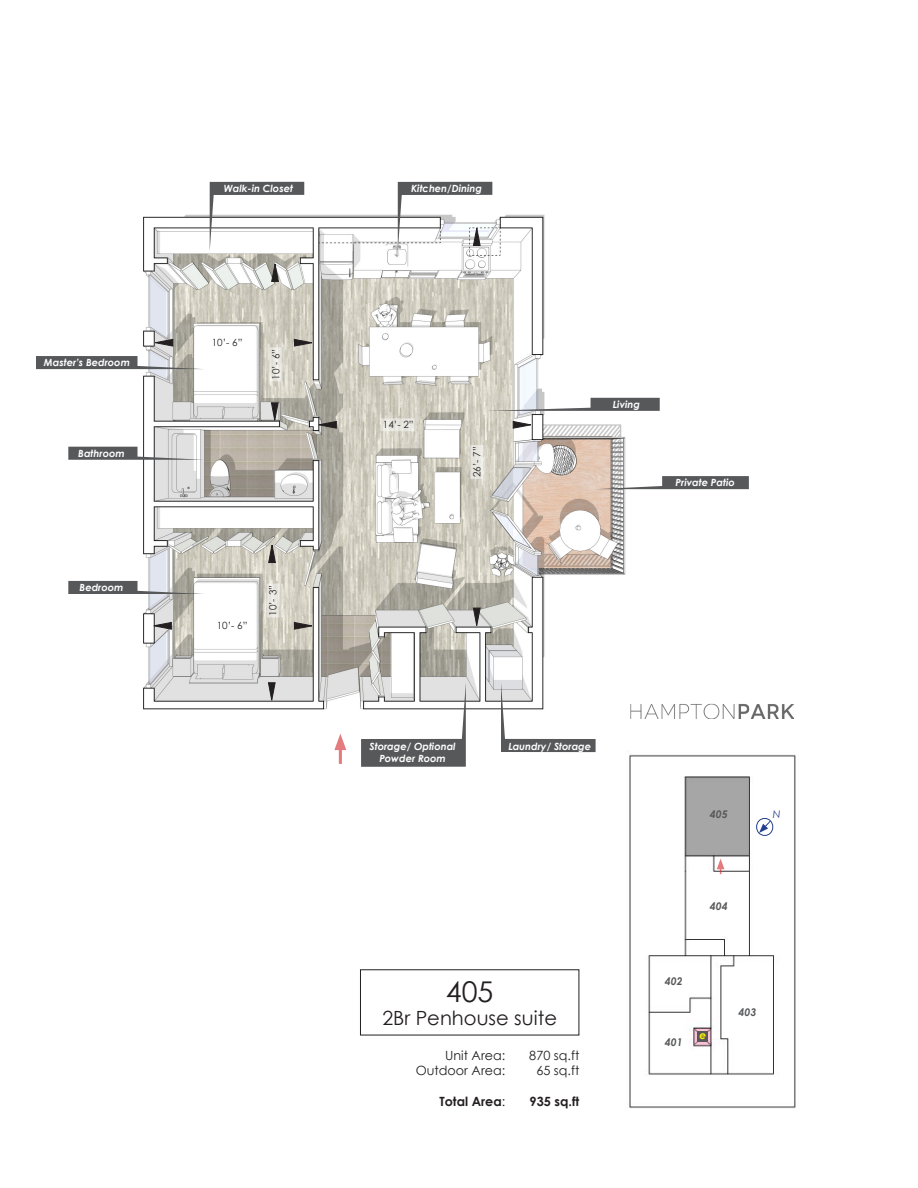
<style>
.page{position:relative;width:918px;height:1188px;background:#fff}
.page>*{position:absolute;margin:0;border:0;box-sizing:border-box;transform-origin:0 0}
.t1{font:28.65px "Century Gothic";color:#231f20}
.t2{font:19.5px "Century Gothic";color:#231f20}
.t3{font:12.75px "Century Gothic";color:#231f20}
.t4{font:700 12.75px "Century Gothic";color:#231f20}
.t5{font:italic 700 10.65px "Century Gothic";color:#57585a}
.t6{font:italic 10.65px "Century Gothic";color:#253f8e}
.t7{font:italic 700 10.65px "Century Gothic";color:#fff101}
.t8{font:italic 700 9.9px "Century Gothic";color:#fff}
.t9{font:9.9px "Century Gothic";color:#231f20}
.s1{font-weight:400}
</style>
<div class="page">
<img style="left:36px;top:181px;width:713px;height:571px">
<img style="left:587px;top:740px;width:209px;height:368px">
<svg style="left:717px;top:859px;width:8px;height:15px"></svg>
<svg style="left:755px;top:817px;width:20px;height:19px"></svg>
<img style="left:630px;top:703px;width:164px;height:16px">
<svg style="left:68px;top:447px;width:136px;height:13px;background:#949596"></svg>
<svg style="left:486px;top:398px;width:174px;height:13px"></svg>
<svg style="left:210px;top:182px;width:94px;height:70px"></svg>
<svg style="left:501px;top:682px;width:95px;height:70px"></svg>
<svg style="left:361px;top:682px;width:105px;height:85px"></svg>
<svg style="left:596px;top:476px;width:153px;height:13px"></svg>
<svg style="left:36px;top:356px;width:168px;height:13px;background:#838485"></svg>
<svg style="left:68px;top:581px;width:136px;height:13px;background:#8b8c8d"></svg>
<hr style="left:339px;top:744px;width:3px;height:20px;background:#d1232a">
<svg style="left:334px;top:734px;width:12px;height:16px"></svg>
<svg style="left:294px;top:622px;width:21px;height:8px"></svg>
<svg style="left:294px;top:339px;width:21px;height:8px"></svg>
<svg style="left:268px;top:682px;width:8px;height:21px"></svg>
<svg style="left:271px;top:402px;width:8px;height:21px"></svg>
<svg style="left:151px;top:622px;width:21px;height:8px"></svg>
<svg style="left:153px;top:339px;width:20px;height:8px"></svg>
<svg style="left:268px;top:542px;width:8px;height:21px"></svg>
<svg style="left:271px;top:261px;width:8px;height:21px"></svg>
<svg style="left:267px;top:584px;width:12px;height:33px"></svg>
<svg style="left:270px;top:347px;width:12px;height:34px"></svg>
<div style="left:209px;top:620px;width:45px;height:12px;background:#fff"></div>
<div style="left:204px;top:336px;width:45px;height:13px;background:#fff"></div>
<svg style="left:398px;top:182px;width:94px;height:70px"></svg>
<svg style="left:513px;top:421px;width:21px;height:8px"></svg>
<svg style="left:473px;top:607px;width:8px;height:21px"></svg>
<svg style="left:316px;top:421px;width:21px;height:8px"></svg>
<div style="left:470px;top:445px;width:13px;height:34px;background:#e7e5df;border:1px solid #fff"></div>
<div style="left:381px;top:419px;width:33px;height:12px;background:#e9e7e1"></div>
<div style="left:698px;top:1031px;width:10px;height:11px;background:#57585a"></div>
<p class="t8" style="left:224px;top:181px;width:71px">Walk-in Closet</p>
<p class="t8" style="left:411px;top:181px;width:72px">Kitchen/Dining</p>
<p class="t8" style="left:44px;top:355px;width:88px">Master’s Bedroom</p>
<p class="t8" style="left:78px;top:446px;width:48px">Bathroom</p>
<p class="t9" style="left:212px;top:336px;width:32px">10’- 6”</p>
<p class="t9" style="left:269px;top:380px;width:32px;rotate:-90deg">10’- 6”</p>
<p class="t8" style="left:80px;top:580px;width:45px">Bedroom</p>
<p class="t9" style="left:266px;top:616px;width:32px;rotate:-90deg">10’- 3”</p>
<p class="t9" style="left:217px;top:619px;width:32px">10’- 6”</p>
<p class="t9" style="left:383px;top:418px;width:32px">14’- 2”</p>
<p class="t9" style="left:470px;top:477px;width:32px;rotate:-90deg">26’- 7”</p>
<p class="t8" style="left:613px;top:397px;width:29px">Living</p>
<p class="t8" style="left:676px;top:475px;width:61px">Private Patio</p>
<p class="t8" style="left:370px;top:739px;width:88px">Storage/ Optional</p>
<p class="t8" style="left:508px;top:738px;width:84px">Laundry/ Storage</p>
<p class="t8" style="left:379px;top:751px;width:68px">Powder Room</p>
<p class="t1" style="left:446px;top:971px;width:49px">405</p>
<p class="t2" style="left:382px;top:1004px;width:176px">2Br Penhouse suite</p>
<p class="t3" style="left:445px;top:1046px;width:62px">Unit Area:</p>
<p class="t3" style="left:416px;top:1061px;width:91px">Outdoor Area:</p>
<p class="t4" style="left:439px;top:1091px;width:67px">Total Area<span class="s1">:</span></p>
<p class="t3" style="left:529px;top:1046px;width:52px">870 sq.ft</p>
<p class="t3" style="left:536px;top:1061px;width:45px">65 sq.ft</p>
<p class="t4" style="left:530px;top:1091px;width:51px">935 sq.ft</p>
<p class="t5" style="left:710px;top:806px;width:19px">405</p>
<p class="t6" style="left:773px;top:807px;width:9px">N</p>
<p class="t5" style="left:710px;top:898px;width:19px">404</p>
<p class="t5" style="left:665px;top:973px;width:19px">402</p>
<p class="t5" style="left:665px;top:1034px;width:19px">401</p>
<p class="t7" style="left:699px;top:1027px;width:8px">e</p>
<p class="t5" style="left:739px;top:1004px;width:19px">403</p>
</div>
